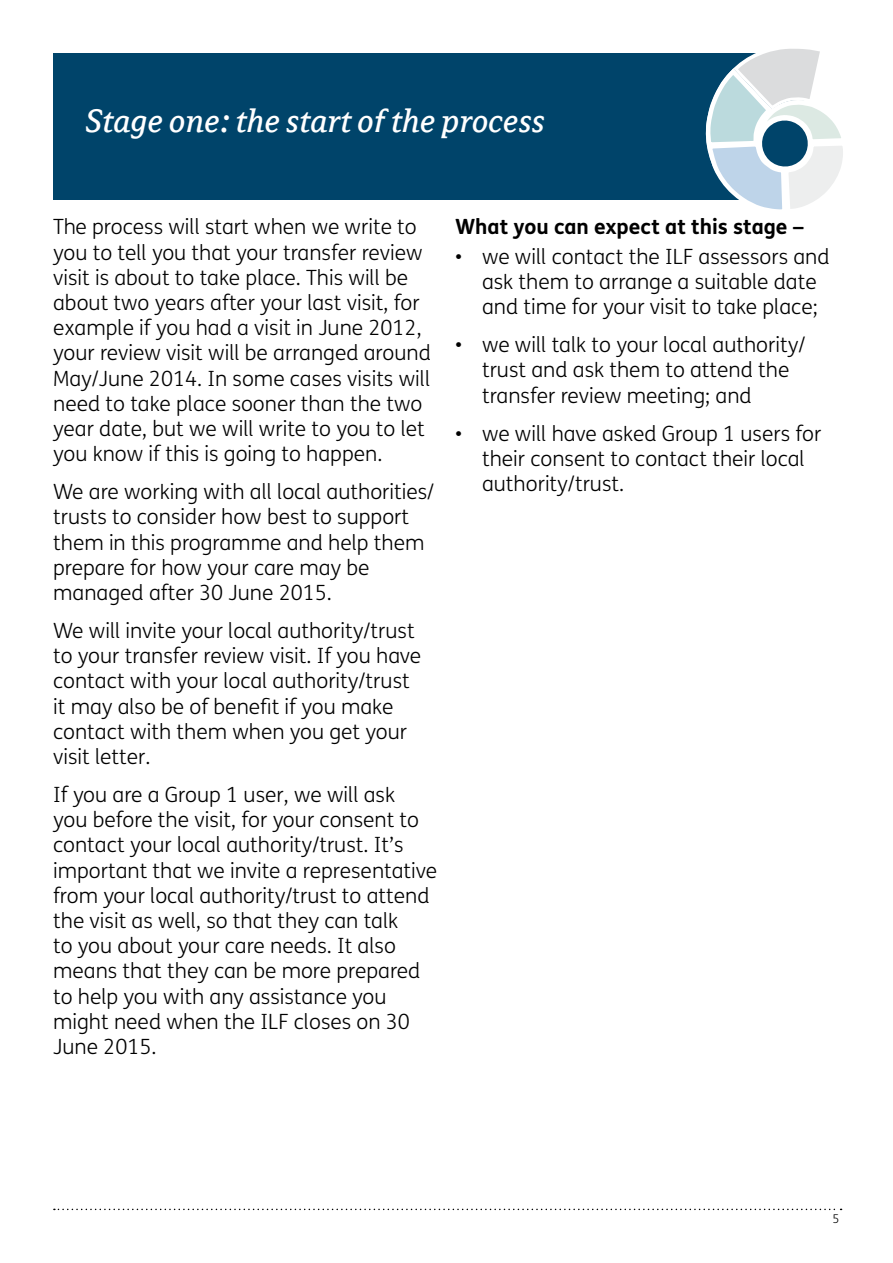
<style>
.page{position:relative;width:893px;height:1263px;background:#fff}
.page>*{position:absolute;margin:0;border:0;box-sizing:border-box;transform-origin:0 0}
.headings{font:italic 36px "Avance";color:#fff}
.body_text{font:300 21px/25.2px "FS Me";color:#000}
.bold_text_normal{font:700 21px "FS Me";color:#000}
.t1{font:300 12px "FS Me";color:#000}
</style>
<div class="page">
<svg style="left:54px;top:1208px;width:788px;height:2px"></svg>
<div style="left:53px;top:53px;width:753px;height:146px;background:#00446a"></div>
<svg style="left:697px;top:49px;width:146px;height:161px"></svg>
<p class="headings" style="left:85px;top:102px;width:461px">Stage one: the start of the process</p>
<p class="body_text" style="left:53px;top:215px;width:379px">The process will start when we write to you to tell you that your transfer review visit is about to take place. This will be about two years after your last visit, for example if you had a visit in June 2012, your review visit will be arranged around May/June 2014. In some cases visits will need to take place sooner than the two year date, but we will write to you to let you know if this is going to happen.</p>
<p class="body_text" style="left:53px;top:480px;width:383px">We are working with all local authorities/ trusts to consider how best to support them in this programme and help them prepare for how your care may be managed after 30 June 2015.</p>
<p class="body_text" style="left:53px;top:618px;width:370px">We will invite your local authority/trust to your transfer review visit. If you have contact with your local authority/trust it may also be of benefit if you make contact with them when you get your visit letter.</p>
<p class="body_text" style="left:53px;top:782px;width:386px">If you are a Group 1 user, we will ask<br>you before the visit, for your consent to contact your local authority/trust. It’s important that we invite a representative from your local authority/trust to attend the visit as well, so that they can talk<br>to you about your care needs. It also means that they can be more prepared to help you with any assistance you might need when the ILF closes on 30<br>June 2015.</p>
<p class="bold_text_normal" style="left:455px;top:214px;width:350px">What you can expect at this stage –</p>
<p class="body_text" style="left:482px;top:244px;width:349px;text-indent:-27px">• we will contact the ILF assessors and ask them to arrange a suitable date and time for your visit to take place;</p>
<p class="body_text" style="left:482px;top:333px;width:325px;text-indent:-27px">• we will talk to your local authority/ trust and ask them to attend the transfer review meeting; and</p>
<p class="body_text" style="left:482px;top:421px;width:341px;text-indent:-27px">• we will have asked Group 1 users for their consent to contact their local authority/trust.</p>
<p class="t1" style="left:833px;top:1212px;width:8px">5</p>
</div>
